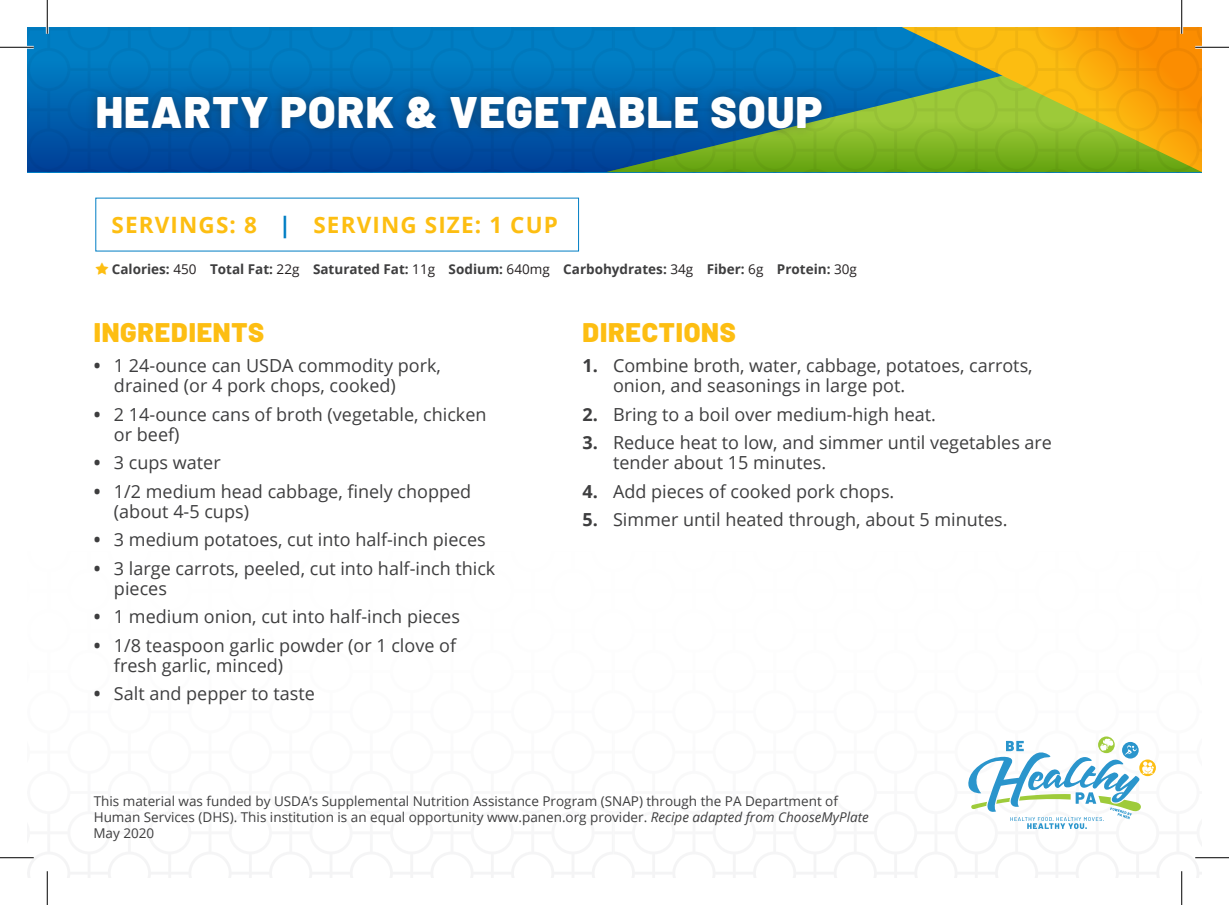
<style>
.page{position:relative;width:1229px;height:905px;background:#fff}
.page>*{position:absolute;margin:0;border:0;box-sizing:border-box;transform-origin:0 0}
.t1{font:900 44.32px "Barlow";letter-spacing:.03em;color:#fff}
.t2{font:900 27px "Barlow";letter-spacing:.03em;color:#fdbe12}
.t3{font:700 22.5px "Open Sans";letter-spacing:.05em;color:#fdbe12}
.t4{font:18px/20.2px "Open Sans";color:#3e3e3f}
.t5{font:13.5px/16.2px "Open Sans";color:#3e3e3f}
.t6{font:700 13.5px "Open Sans";color:#3e3e3f}
.s1{color:#007ec4}
.s2{font-weight:400;color:#231f20}
.s3{font-weight:700}
.s4{font-style:italic}
</style>
<div class="page">
<svg style="left:27px;top:861px;width:168px;height:17px"></svg>
<svg style="left:225px;top:861px;width:373px;height:17px"></svg>
<svg style="left:629px;top:861px;width:372px;height:17px"></svg>
<svg style="left:1032px;top:761px;width:170px;height:117px"></svg>
<svg style="left:1139px;top:759px;width:16px;height:17px"></svg>
<svg style="left:1098px;top:736px;width:16px;height:17px"></svg>
<svg style="left:968px;top:738px;width:185px;height:91px"></svg>
<svg style="left:27px;top:27px;width:1175px;height:145px;background:#45857a"></svg>
<div style="left:86px;top:85px;width:747px;height:55px;background:#231f20;opacity:.43"></div>
<hr style="left:0;top:46px;width:34px;height:3px;background:#fff">
<hr style="left:1195px;top:46px;width:33px;height:3px;background:#fff">
<hr style="left:1195px;top:856px;width:33px;height:3px;background:#fff">
<hr style="left:46px;top:0;width:3px;height:34px;background:#fff">
<hr style="left:46px;top:871px;width:3px;height:33px;background:#fff">
<hr style="left:1180px;top:0;width:3px;height:34px;background:#fff">
<hr style="left:1180px;top:871px;width:3px;height:33px;background:#fff">
<hr style="left:0;top:47px;width:34px;height:1px;background:#000">
<hr style="left:1195px;top:47px;width:33px;height:1px;background:#000">
<hr style="left:0;top:857px;width:34px;height:1px;background:#000">
<hr style="left:1195px;top:857px;width:33px;height:1px;background:#000">
<hr style="left:47px;top:0;width:1px;height:34px;background:#000">
<hr style="left:47px;top:871px;width:1px;height:33px;background:#000">
<hr style="left:1181px;top:0;width:1px;height:34px;background:#000">
<hr style="left:1181px;top:871px;width:1px;height:33px;background:#000">
<p class="t1" style="left:96px;top:84px;width:728px">HEARTY PORK &amp; VEGETABLE SOUP</p>
<p class="t3" style="left:112px;top:209px;width:448px">SERVINGS: 8 <span class="s1">|</span> SERVING SIZE: 1 CUP</p>
<p class="t6" style="left:112px;top:260px;width:746px">Calories: <span class="s2">450</span> Total Fat: <span class="s2">22g</span> Saturated Fat: <span class="s2">11g</span> Sodium: <span class="s2">640mg</span> Carbohydrates: <span class="s2">34g</span> Fiber: <span class="s2">6g</span> Protein: <span class="s2">30g</span></p>
<p class="t2" style="left:94px;top:315px;width:172px">INGREDIENTS</p>
<p class="t4" style="left:114px;top:355px;width:328px;text-indent:-20px"><span class="s3">•</span> 1 24-ounce can USDA commodity pork, drained (or 4 pork chops, cooked)</p>
<p class="t4" style="left:114px;top:403px;width:374px;text-indent:-20px"><span class="s3">•</span> 2 14-ounce cans of broth (vegetable, chicken or beef)</p>
<p class="t4" style="left:94px;top:452px;width:128px"><span class="s3">•</span> 3 cups water</p>
<p class="t4" style="left:114px;top:480px;width:359px;text-indent:-20px"><span class="s3">•</span> 1/2 medium head cabbage, finely chopped (about 4-5 cups)</p>
<p class="t4" style="left:94px;top:529px;width:393px"><span class="s3">•</span> 3 medium potatoes, cut into half-inch pieces</p>
<p class="t4" style="left:114px;top:557px;width:383px;text-indent:-20px"><span class="s3">•</span> 3 large carrots, peeled, cut into half-inch thick pieces</p>
<p class="t4" style="left:94px;top:606px;width:368px"><span class="s3">•</span> 1 medium onion, cut into half-inch pieces</p>
<p class="t4" style="left:114px;top:634px;width:344px;text-indent:-20px"><span class="s3">•</span> 1/8 teaspoon garlic powder (or 1 clove of fresh garlic, minced)</p>
<p class="t4" style="left:94px;top:683px;width:223px"><span class="s3">•</span> Salt and pepper to taste</p>
<p class="t2" style="left:582px;top:315px;width:155px">DIRECTIONS</p>
<p class="t4" style="left:613px;top:355px;width:421px;text-indent:-30px"><span class="s3">1.</span> Combine broth, water, cabbage, potatoes, carrots, onion, and seasonings in large pot.</p>
<p class="t4" style="left:582px;top:403px;width:355px"><span class="s3">2.</span> Bring to a boil over medium-high heat.</p>
<p class="t4" style="left:613px;top:432px;width:440px;text-indent:-30px"><span class="s3">3.</span> Reduce heat to low, and simmer until vegetables are tender about 15 minutes.</p>
<p class="t4" style="left:582px;top:480px;width:313px"><span class="s3">4.</span> Add pieces of cooked pork chops.</p>
<p class="t4" style="left:582px;top:509px;width:426px"><span class="s3">5.</span> Simmer until heated through, about 5 minutes.</p>
<p class="t5" style="left:94px;top:792px;width:776px">This material was funded by USDA’s Supplemental Nutrition Assistance Program (SNAP) through the PA Department of<br>Human Services (DHS). This institution is an equal opportunity www.panen.org provider. <span class="s4">Recipe adapted from ChooseMyPlate</span></p>
<p class="t5" style="left:93px;top:824px;width:62px">May 2020</p>
</div>
